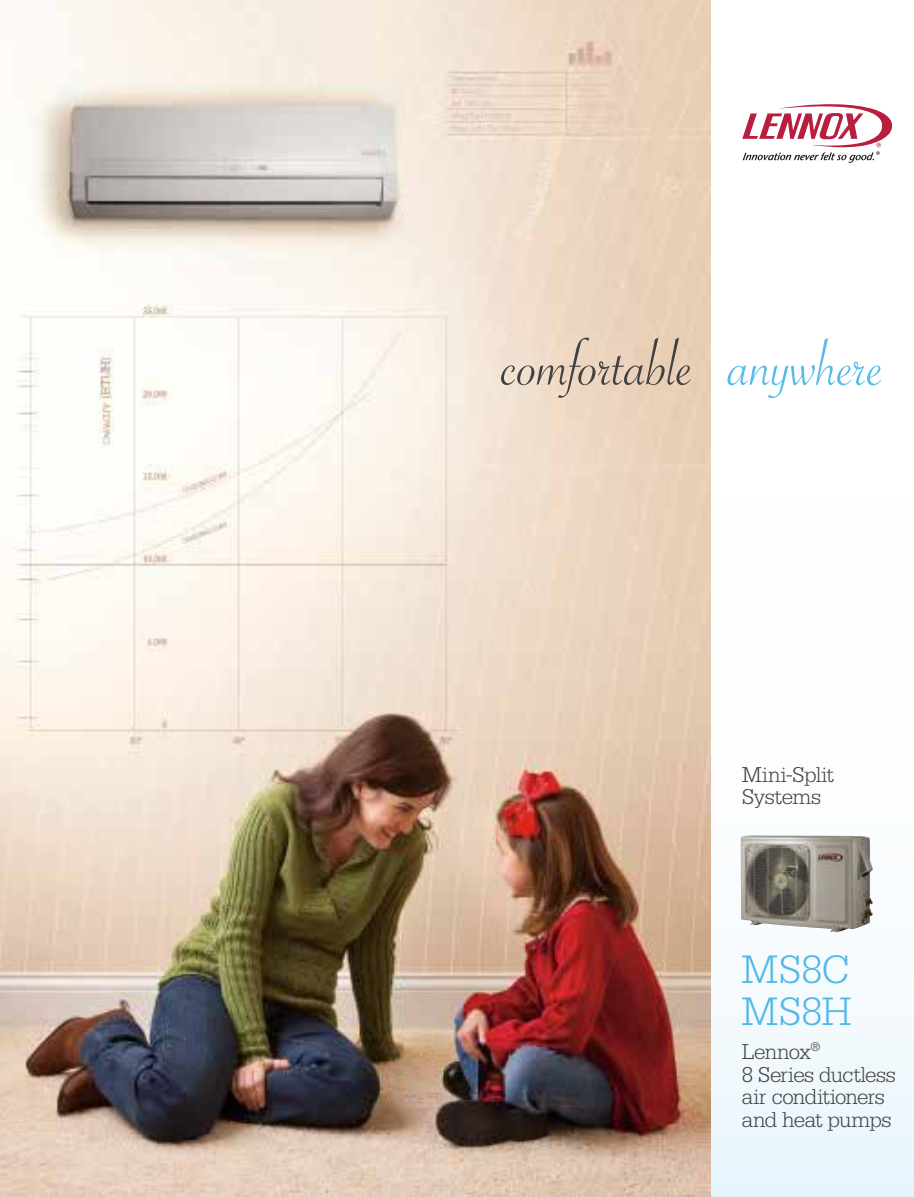
<style>
.page{position:relative;width:914px;height:1197px;background:#fff}
.page>*{position:absolute;margin:0;border:0;box-sizing:border-box;transform-origin:0 0}
.t1{font:68.25px "Savoye Std";letter-spacing:-.005em;color:#414141}
.t2{font:300 42px/42px "Serifa Std";letter-spacing:-.01em;color:#57bcea}
.t3{font:300 22.75px/22.8px "Serifa Std";letter-spacing:-.025em;color:#414141}
.s1{color:#57bcea}
</style>
<div class="page">
<div style="left:0;top:0;width:914px;height:1197px;background:linear-gradient(to bottom,#fff,#f1f8fc)"></div>
<img style="left:0;top:0;width:710px;height:1197px">
<svg style="left:742px;top:103px;width:150px;height:60px"></svg>
<img style="left:740px;top:835px;width:133px;height:97px">
<h1 class="t1" style="left:502px;top:332px;width:384px">comfortable <span class="s1">anywhere</span></h1>
<p class="t3" style="left:741px;top:763px;width:94px">Mini-Split<br>Systems</p>
<h2 class="t2" style="left:741px;top:948px;width:112px">MS8C<br>MS8H</h2>
<p class="t3" style="left:741px;top:1040px;width:156px">Lennox<sup>®<br></sup>8 Series ductless air conditioners and heat pumps</p>
</div>
